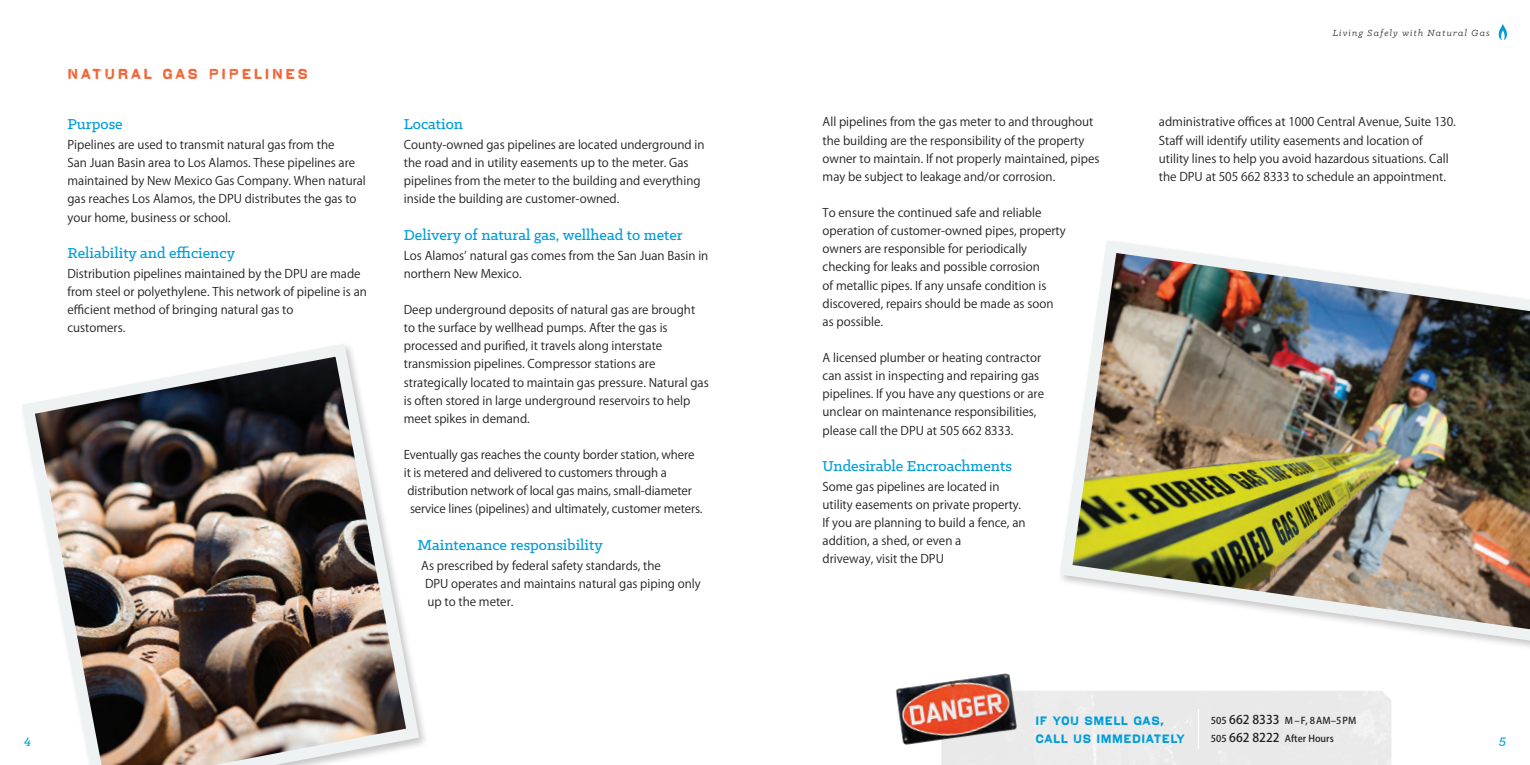
<style>
.page{position:relative;width:1530px;height:765px;background:#fff}
.page>*{position:absolute;margin:0;border:0;box-sizing:border-box;transform-origin:0 0}
.t1{font:500 16.25px "Klinic Slab";color:#009cd9}
.t2{font:15px "Coldharbour Gothic";letter-spacing:.18em;color:#f26537}
.t3{font:italic 500 13.75px "Klinic Slab";color:#009cd9}
.t4{font:12.62px/18.1px "Coldharbour Gothic";letter-spacing:.04em;color:#009cd9}
.t5{font:11.88px/18.1px "Koz Go Pro";color:#231f20}
.t6{font:italic 10px "Klinic Slab";letter-spacing:.12em;color:#231f20}
.t7{font:500 9.38px/18.1px "Koz Go Pro";color:#231f20}
.s1{font-size:12.12px}
</style>
<div class="page">
<img style="left:895px;top:673px;width:127px;height:78px">
<svg style="left:1498px;top:24px;width:9px;height:16px"></svg>
<img style="left:22px;top:344px;width:403px;height:421px">
<img style="left:1060px;top:241px;width:470px;height:406px">
<p class="t2" style="left:68px;top:65px;width:242px">NATURAL GAS PIPELINES</p>
<h1 class="t1" style="left:68px;top:114px;width:57px">Purpose</h1>
<p class="t5" style="left:68px;top:136px;width:300px">Pipelines are used to transmit natural gas from the<br>San Juan Basin area to Los Alamos. These pipelines are maintained by New Mexico Gas Company. When natural gas reaches Los Alamos, the DPU distributes the gas to your home, business or school.</p>
<h1 class="t1" style="left:68px;top:242px;width:169px">Reliability and efficiency</h1>
<p class="t5" style="left:68px;top:265px;width:301px">Distribution pipelines maintained by the DPU are made from steel or polyethylene. This network of pipeline is an efficient method of bringing natural gas to<br>customers.</p>
<h1 class="t1" style="left:404px;top:114px;width:61px">Location</h1>
<p class="t5" style="left:404px;top:136px;width:302px">County-owned gas pipelines are located underground in the road and in utility easements up to the meter. Gas pipelines from the meter to the building and everything inside the building are customer-owned.</p>
<h1 class="t1" style="left:404px;top:224px;width:280px">Delivery of natural gas, wellhead to meter</h1>
<p class="t5" style="left:404px;top:247px;width:306px">Los Alamos’ natural gas comes from the San Juan Basin in northern New Mexico.</p>
<p class="t5" style="left:404px;top:301px;width:306px">Deep underground deposits of natural gas are brought to the surface by wellhead pumps. After the gas is processed and purified, it travels along interstate transmission pipelines. Compressor stations are strategically located to maintain gas pressure. Natural gas is often stored in large underground reservoirs to help meet spikes in demand.</p>
<p class="t5" style="left:404px;top:446px;width:292px">Eventually gas reaches the county border station, where</p>
<p class="t5" style="left:404px;top:464px;width:265px">it is metered and delivered to customers through a</p>
<p class="t5" style="left:407px;top:482px;width:286px">distribution network of local gas mains, small-diameter</p>
<p class="t5" style="left:410px;top:500px;width:294px">service lines (pipelines) and ultimately, customer meters.</p>
<h1 class="t1" style="left:418px;top:534px;width:187px">Maintenance responsibility</h1>
<p class="t5" style="left:425px;top:556px;width:277px;text-indent:-4px">As prescribed by federal safety standards, the<br>DPU operates and maintains natural gas piping only up to the meter.</p>
<p class="t5" style="left:823px;top:113px;width:278px">All pipelines from the gas meter to and throughout the building are the responsibility of the property owner to maintain. If not properly maintained, pipes may be subject to leakage and/or corrosion.</p>
<p class="t5" style="left:823px;top:204px;width:245px">To ensure the continued safe and reliable operation of customer-owned pipes, property owners are responsible for periodically checking for leaks and possible corrosion<br>of metallic pipes. If any unsafe condition is discovered, repairs should be made as soon as possible.</p>
<p class="t5" style="left:823px;top:349px;width:223px">A licensed plumber or heating contractor can assist in inspecting and repairing gas pipelines. If you have any questions or are unclear on maintenance responsibilities, please call the DPU at 505 662 8333.</p>
<h1 class="t1" style="left:823px;top:455px;width:191px">Undesirable Encroachments</h1>
<p class="t5" style="left:823px;top:478px;width:205px">Some gas pipelines are located in utility easements on private property.<br>If you are planning to build a fence, an addition, a shed, or even a<br>driveway, visit the DPU</p>
<p class="t6" style="left:1333px;top:26px;width:159px">Living Safely with Natural Gas</p>
<p class="t5" style="left:1159px;top:113px;width:298px">administrative offices at 1000 Central Avenue, Suite 130.<br>Staff will identify utility easements and location of utility lines to help you avoid hazardous situations. Call the DPU at 505 662 8333 to schedule an appointment.</p>
<p class="t4" style="left:1036px;top:711px;width:151px">IF YOU SMELL GAS,<br>CALL US IMMEDIATELY</p>
<p class="t7" style="left:1211px;top:712px;width:147px">505 <span class="s1">662 8333</span> M–F, 8AM–5PM<br>505 <span class="s1">662 8222</span> After Hours</p>
<p class="t3" style="left:24px;top:731px;width:8px">4</p>
<p class="t3" style="left:1499px;top:731px;width:8px">5</p>
</div>
